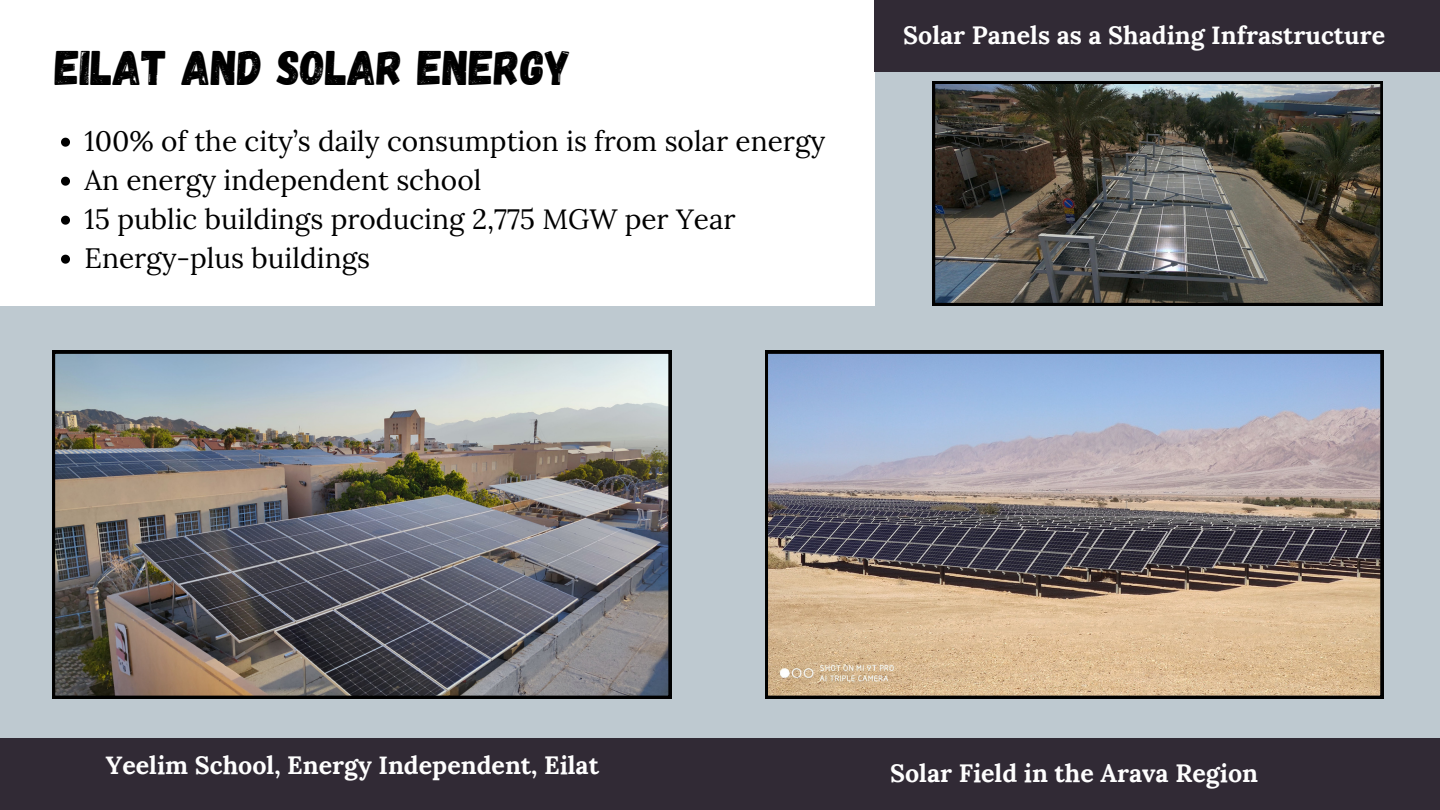
<style>
.page{position:relative;width:1440px;height:810px;background:#fff}
.page>*{position:absolute;margin:0;border:0;box-sizing:border-box;transform-origin:0 0}
.t1{font:48.5px "Gagalin";color:#000}
.t2{font:28px "Lora";color:#000}
.t3{font:700 25px "Lora";color:#fefefe}
</style>
<div class="page">
<div style="left:875px;top:0;width:565px;height:501px;background:#bec9d0"></div>
<div style="left:0;top:306px;width:1440px;height:504px;background:#bec9d0"></div>
<svg style="left:765px;top:351px;width:618px;height:348px;background:#a29a98"></svg>
<img style="left:52px;top:351px;width:619px;height:348px">
<img style="left:932px;top:81px;width:451px;height:225px">
<div style="left:0;top:738px;width:1440px;height:72px;background:#312a35"></div>
<div style="left:874px;top:0;width:566px;height:72px;background:#312a35"></div>
<svg style="left:61px;top:138px;width:9px;height:9px"></svg>
<svg style="left:61px;top:177px;width:9px;height:9px"></svg>
<svg style="left:61px;top:216px;width:9px;height:9px"></svg>
<svg style="left:61px;top:255px;width:9px;height:9px"></svg>
<h1 class="t1" style="left:55px;top:36px;width:518px">EILAT AND SOLAR ENERGY</h1>
<p class="t2" style="left:85px;top:123px;width:742px">100% of the city’s daily consumption is from solar energy</p>
<p class="t2" style="left:85px;top:162px;width:398px">An energy independent school</p>
<p class="t2" style="left:85px;top:201px;width:653px">15 public buildings producing 2,775 MGW per Year</p>
<p class="t2" style="left:85px;top:240px;width:287px">Energy-plus buildings</p>
<p class="t3" style="left:903px;top:19px;width:483px">Solar Panels as a Shading Infrastructure</p>
<p class="t3" style="left:106px;top:749px;width:495px">Yeelim School, Energy Independent, Eilat</p>
<p class="t3" style="left:890px;top:757px;width:369px">Solar Field in the Arava Region</p>
</div>
